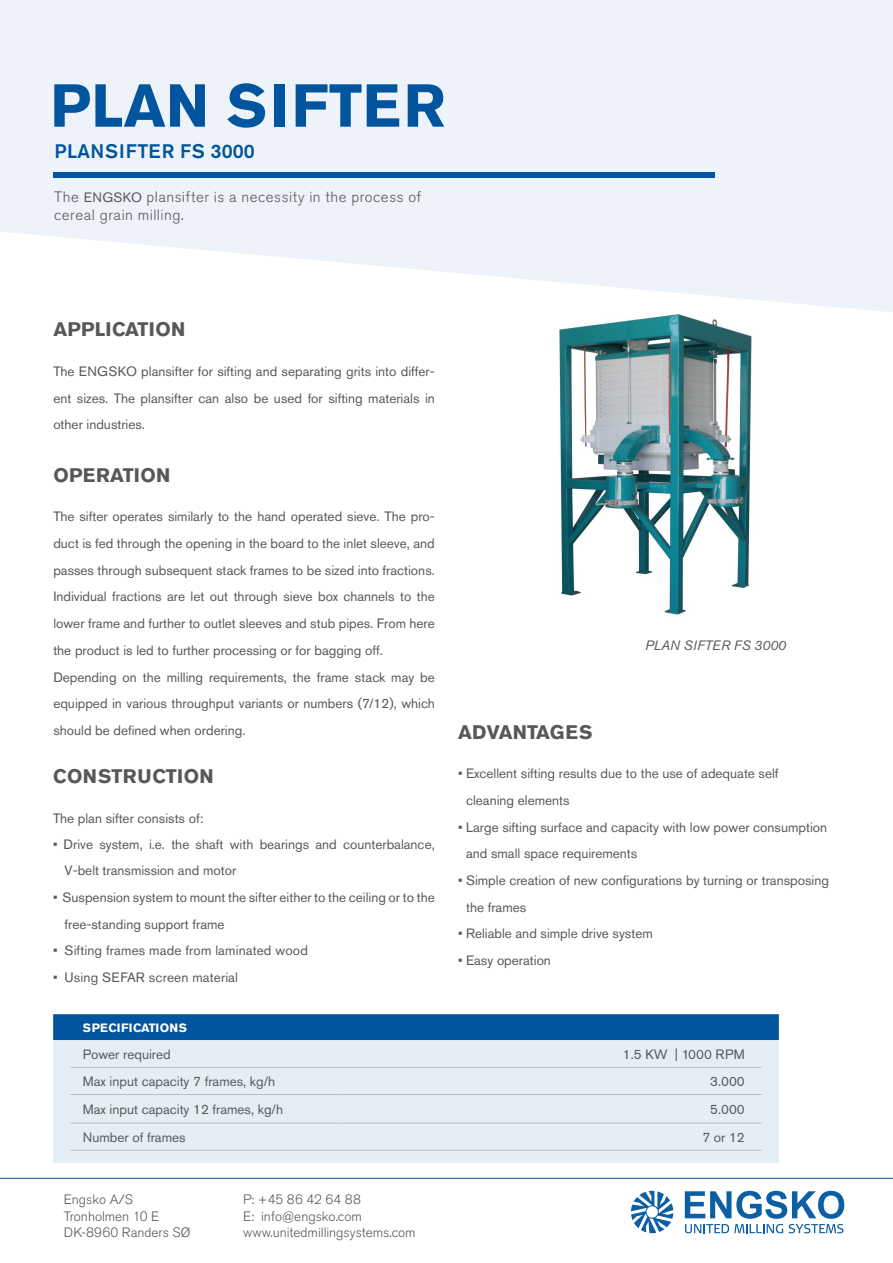
<style>
.page{position:relative;width:893px;height:1263px;background:#fff}
.page>*{position:absolute;margin:0;border:0;box-sizing:border-box;transform-origin:0 0}
.t1{font:700 60px "Akzidenz Grotesk Pro";letter-spacing:.01em;color:#01549e}
.t2{font:700 19.5px "Akzidenz Grotesk Pro";letter-spacing:.01em;color:#57585a}
.t3{font:500 19.5px "Akzidenz Grotesk Pro";letter-spacing:.03em;color:#01549e}
.t4{font:300 15px/18px "Akzidenz Grotesk Pro";letter-spacing:.035em;color:#57585a}
.t5{font:13.5px/26.7px "Akzidenz Grotesk Pro";color:#57585a;text-align:justify}
.t6{font:300 13.5px/16.5px "Akzidenz Grotesk Pro";color:#57585a}
.t7{font:italic 13.5px "Akzidenz Grotesk Pro";color:#57585a}
.t8{font:700 12px "Akzidenz Grotesk Pro";letter-spacing:.01em;color:#fff}
.s1{font-weight:400;font-size:13.5px}
.s2{color:#fff}
</style>
<div class="page">
<svg style="left:631px;top:1191px;width:42px;height:42px"></svg>
<svg style="left:685px;top:1191px;width:159px;height:42px"></svg>
<hr style="left:0;top:1178px;width:893px;height:1px;background:#01549e">
<svg style="left:0;top:0;width:893px;height:312px;background:#eef4f8"></svg>
<div style="left:30px;top:298px;width:428px;height:170px;background:#fff"></div>
<div style="left:53px;top:172px;width:661px;height:6px;background:#01549e"></div>
<img style="left:531px;top:309px;width:260px;height:306px">
<div style="left:53px;top:1014px;width:726px;height:26px;background:#01549e"></div>
<div style="left:53px;top:1040px;width:726px;height:123px;background:#e6eef5"></div>
<hr style="left:70px;top:1067px;width:267px;height:1px;background:#bcbdc0">
<hr style="left:337px;top:1067px;width:425px;height:1px;background:#bcbdc0">
<hr style="left:70px;top:1094px;width:267px;height:1px;background:#bcbdc0">
<hr style="left:337px;top:1094px;width:425px;height:1px;background:#bcbdc0">
<hr style="left:70px;top:1123px;width:267px;height:1px;background:#bcbdc0">
<hr style="left:337px;top:1123px;width:425px;height:1px;background:#bcbdc0">
<hr style="left:70px;top:1150px;width:267px;height:1px;background:#bcbdc0">
<hr style="left:337px;top:1150px;width:425px;height:1px;background:#bcbdc0">
<p class="t1" style="left:50px;top:67px;width:396px">PLAN SIFTER</p>
<p class="t3" style="left:54px;top:139px;width:202px">PLANSIFTER FS 3000</p>
<p class="t4" style="left:54px;top:188px;width:369px">The <span class="s1">ENGSKO</span> plansifter is a necessity in the process of cereal grain milling.</p>
<p class="t2" style="left:53px;top:317px;width:133px">APPLICATION</p>
<p class="t5" style="left:53px;top:358px;width:383px">The ENGSKO plansifter for sifting and separating grits into differ&shy;ent sizes. The plansifter can also be used for sifting materials in other industries.</p>
<p class="t2" style="left:53px;top:462px;width:118px">OPERATION</p>
<p class="t5" style="left:53px;top:503px;width:383px">The sifter operates similarly to the hand operated sieve. The pro&shy;duct is fed through the opening in the board to the inlet sleeve, and passes through subsequent stack frames to be sized into fractions.<br>Individual fractions are let out through sieve box channels to the lower frame and further to outlet sleeves and stub pipes. From here the product is led to further processing or for bagging off.</p>
<p class="t5" style="left:53px;top:663px;width:383px">Depending on the milling requirements, the frame stack may be equipped in various throughput variants or numbers (7/12), which should be defined when ordering.</p>
<p class="t2" style="left:53px;top:764px;width:162px">CONSTRUCTION</p>
<p class="t5" style="left:53px;top:805px;width:152px">The plan sifter consists of:</p>
<p class="t5" style="left:53px;top:830px;width:383px">• Drive system, i.e. the shaft with bearings and counterbalance,</p>
<p class="t5" style="left:53px;top:857px;width:185px"><span class="s2">•</span> V-belt transmission and motor</p>
<p class="t5" style="left:53px;top:884px;width:383px">• Suspension system to mount the sifter either to the ceiling or to the</p>
<p class="t5" style="left:53px;top:910px;width:173px"><span class="s2">•</span> free-standing support frame</p>
<p class="t5" style="left:53px;top:937px;width:256px">• Sifting frames made from laminated wood</p>
<p class="t5" style="left:53px;top:964px;width:186px">• Using SEFAR screen material</p>
<p class="t2" style="left:458px;top:719px;width:136px">ADVANTAGES</p>
<p class="t7" style="left:645px;top:636px;width:142px">PLAN SIFTER FS 3000</p>
<p class="t5" style="left:458px;top:760px;width:322px">• Excellent sifting results due to the use of adequate self</p>
<p class="t5" style="left:458px;top:787px;width:113px"><span class="s2">•</span> cleaning elements</p>
<p class="t5" style="left:458px;top:813px;width:371px">• Large sifting surface and capacity with low power consumption</p>
<p class="t5" style="left:458px;top:840px;width:181px"><span class="s2">•</span> and small space requirements</p>
<p class="t5" style="left:458px;top:867px;width:372px">• Simple creation of new configurations by turning or transposing</p>
<p class="t5" style="left:458px;top:894px;width:70px"><span class="s2">•</span> the frames</p>
<p class="t5" style="left:458px;top:920px;width:196px">• Reliable and simple drive system</p>
<p class="t5" style="left:458px;top:947px;width:94px">• Easy operation</p>
<p class="t8" style="left:83px;top:1020px;width:105px">SPECIFICATIONS</p>
<p class="t5" style="left:83px;top:1041px;width:89px">Power required</p>
<p class="t5" style="left:623px;top:1041px;width:123px">1.5 KW | 1000 RPM</p>
<p class="t5" style="left:83px;top:1068px;width:194px">Max input capacity 7 frames, kg/h</p>
<p class="t5" style="left:710px;top:1068px;width:36px">3.000</p>
<p class="t5" style="left:83px;top:1096px;width:202px">Max input capacity 12 frames, kg/h</p>
<p class="t5" style="left:710px;top:1096px;width:36px">5.000</p>
<p class="t5" style="left:83px;top:1123px;width:104px">Number of frames</p>
<p class="t5" style="left:702px;top:1123px;width:44px">7 or 12</p>
<p class="t6" style="left:64px;top:1191px;width:128px">Engsko A/S<br>Tronholmen 10 E<br>DK-8960 Randers SØ</p>
<p class="t6" style="left:243px;top:1191px;width:174px">P: +45 86 42 64 88<br>E: info@engsko.com www.unitedmillingsystems.com</p>
</div>
